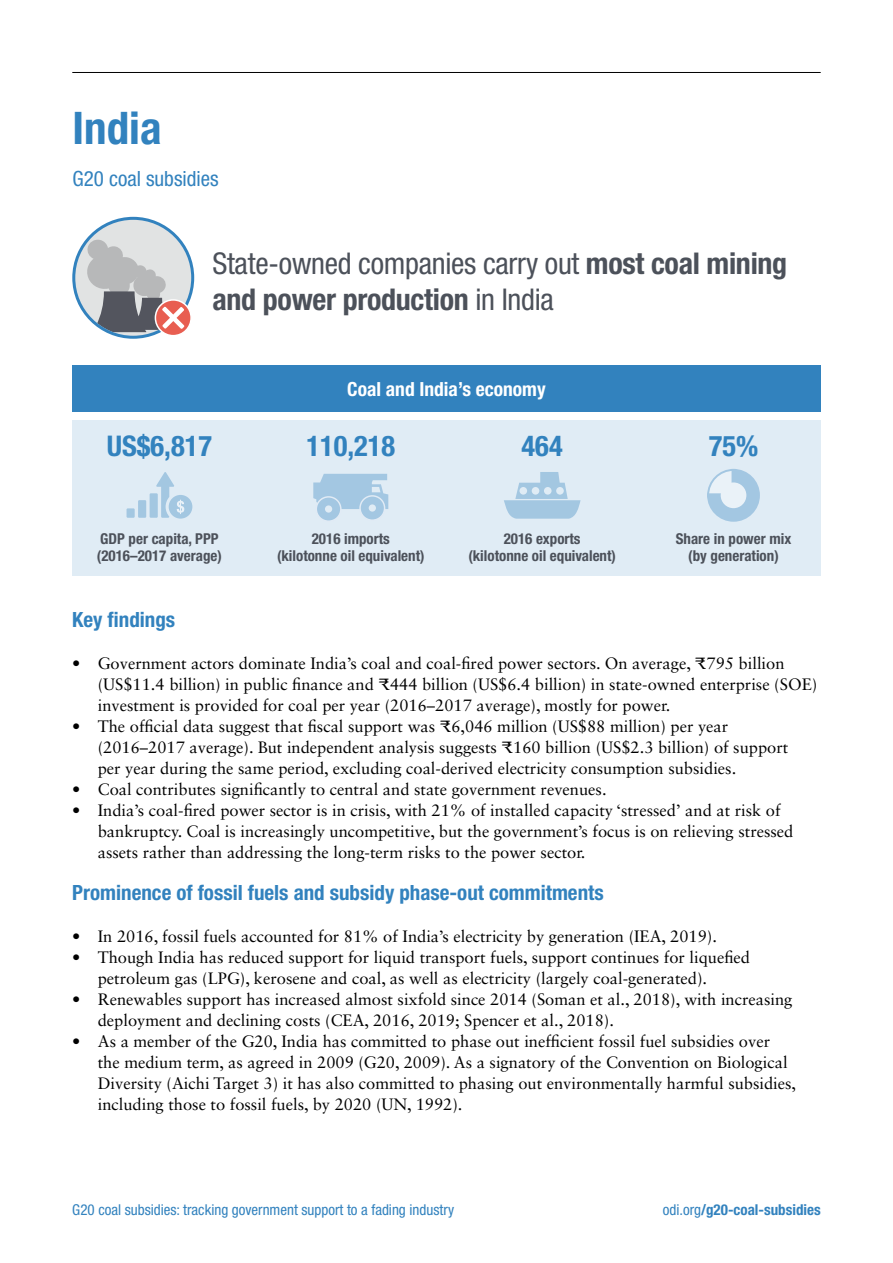
<style>
.page{position:relative;width:893px;height:1263px;background:#fff}
.page>*{position:absolute;margin:0;border:0;box-sizing:border-box;transform-origin:0 0}
.t1{font:700 condensed 45px "Helvetica Neue LT Std";color:#3282be}
.t2{font:condensed 30px/36px "Helvetica Neue LT Std";letter-spacing:-.01em;color:#4c515a}
.t3{font:700 condensed 28.5px "Helvetica Neue LT Std";color:#3282be}
.t4{font:700 condensed 21px "Helvetica Neue LT Std";color:#3282be}
.t5{font:condensed 21px "Helvetica Neue LT Std";color:#3282be}
.t6{font:700 condensed 19.5px "Helvetica Neue LT Std";color:#fff}
.t7{font:16.5px/21px "Sabon LT Std";color:#000}
.t8{font:700 condensed 15px/17.2px "Helvetica Neue LT Std";color:#4c515a;text-align:center}
.t9{font:condensed 15px "Helvetica Neue LT Std";color:#3282be}
.t10{font:700 condensed 15px "Helvetica Neue LT Std";color:#3282be}
.s1{font-weight:700}
.s2{font-family:"Georgia"}
.s3{font-weight:400}
</style>
<div class="page">
<hr style="left:72px;top:72px;width:749px;height:1px;background:#000">
<div style="left:72px;top:420px;width:749px;height:156px;background:#e0ecf5"></div>
<div style="left:169px;top:495px;width:23px;height:24px;background:#a3c7e1;border-radius:50%"></div>
<svg style="left:127px;top:472px;width:57px;height:46px"></svg>
<svg style="left:504px;top:472px;width:77px;height:47px"></svg>
<div style="left:316px;top:496px;width:26px;height:26px;border:1px solid #e5ebf6;border-radius:50%"></div>
<svg style="left:313px;top:474px;width:75px;height:47px"></svg>
<div style="left:359px;top:495px;width:26px;height:26px;border:1px solid #e5ebf6;border-radius:50%"></div>
<svg style="left:74px;top:218px;width:119px;height:119px;background:#cbd6de"></svg>
<div style="left:72px;top:217px;width:122px;height:122px;border:3px solid #3282be;border-radius:50%"></div>
<svg style="left:155px;top:300px;width:36px;height:36px"></svg>
<div style="left:155px;top:299px;width:37px;height:37px;border:2px solid #fff;border-radius:50%"></div>
<svg style="left:86px;top:239px;width:98px;height:93px;background:#b5afb2"></svg>
<div style="left:72px;top:366px;width:749px;height:46px;background:#3282be"></div>
<svg style="left:707px;top:469px;width:53px;height:53px"></svg>
<div style="left:721px;top:482px;width:25px;height:26px;background:#eaf2f8;border-radius:50%"></div>
<h1 class="t1" style="left:73px;top:101px;width:91px">India</h1>
<p class="t5" style="left:73px;top:166px;width:148px">G20 coal subsidies</p>
<h2 class="t2" style="left:212px;top:245px;width:576px">State-owned companies carry out <span class="s1">most coal mining and power production</span> in India</h2>
<p class="t6" style="left:347px;top:377px;width:200px">Coal and India’s economy</p>
<h3 class="t3" style="left:107px;top:429px;width:107px">US$6,817</h3>
<h3 class="t3" style="left:306px;top:429px;width:90px">110,218</h3>
<h3 class="t3" style="left:522px;top:429px;width:43px">464</h3>
<h3 class="t3" style="left:709px;top:429px;width:51px">75%</h3>
<p class="t8" style="left:97px;top:530px;width:127px;text-align:left">GDP per capita, PPP (2016–2017 average)</p>
<p class="t8" style="left:277px;top:530px;width:149px">2016 imports<br>(kilotonne oil equivalent)</p>
<p class="t8" style="left:676px;top:530px;width:117px">Share in power mix (by generation)</p>
<p class="t8" style="left:468px;top:530px;width:149px">2016 exports<br>(kilotonne oil equivalent)</p>
<p class="t4" style="left:72px;top:607px;width:105px">Key findings</p>
<p class="t7" style="left:98px;top:653px;width:721px;text-indent:-26px">• Government actors dominate India’s coal and coal-fired power sectors. On average, <span class="s2">₹</span>795 billion (US$11.4 billion) in public finance and <span class="s2">₹</span>444 billion (US$6.4 billion) in state-owned enterprise (SOE) investment is provided for coal per year (2016–2017 average), mostly for power.</p>
<p class="t7" style="left:98px;top:716px;width:692px;text-indent:-26px">• The official data suggest that fiscal support was <span class="s2">₹</span>6,046 million (US$88 million) per year (2016–2017 average). But independent analysis suggests <span class="s2">₹</span>160 billion (US$2.3 billion) of support per year during the same period, excluding coal-derived electricity consumption subsidies.</p>
<p class="t7" style="left:72px;top:779px;width:536px">• Coal contributes significantly to central and state government revenues.</p>
<p class="t7" style="left:98px;top:800px;width:697px;text-indent:-26px">• India’s coal-fired power sector is in crisis, with 21% of installed capacity ‘stressed’ and at risk of bankruptcy. Coal is increasingly uncompetitive, but the government’s focus is on relieving stressed assets rather than addressing the long-term risks to the power sector.</p>
<p class="t4" style="left:72px;top:880px;width:533px">Prominence of fossil fuels and subsidy phase-out commitments</p>
<p class="t7" style="left:72px;top:926px;width:646px">• In 2016, fossil fuels accounted for 81% of India’s electricity by generation (IEA, 2019).</p>
<p class="t7" style="left:98px;top:947px;width:654px;text-indent:-26px">• Though India has reduced support for liquid transport fuels, support continues for liquefied petroleum gas (LPG), kerosene and coal, as well as electricity (largely coal-generated).</p>
<p class="t7" style="left:98px;top:989px;width:696px;text-indent:-26px">• Renewables support has increased almost sixfold since 2014 (Soman et al., 2018), with increasing deployment and declining costs (CEA, 2016, 2019; Spencer et al., 2018).</p>
<p class="t7" style="left:98px;top:1031px;width:700px;text-indent:-26px">• As a member of the G20, India has committed to phase out inefficient fossil fuel subsidies over the medium term, as agreed in 2009 (G20, 2009). As a signatory of the Convention on Biological Diversity (Aichi Target 3) it has also committed to phasing out environmentally harmful subsidies, including those to fossil fuels, by 2020 (UN, 1992).</p>
<p class="t9" style="left:72px;top:1201px;width:383px">G20 coal subsidies: tracking government support to a fading industry</p>
<p class="t10" style="left:663px;top:1201px;width:159px"><span class="s3">odi.org</span>/g20-coal-subsidies</p>
</div>
